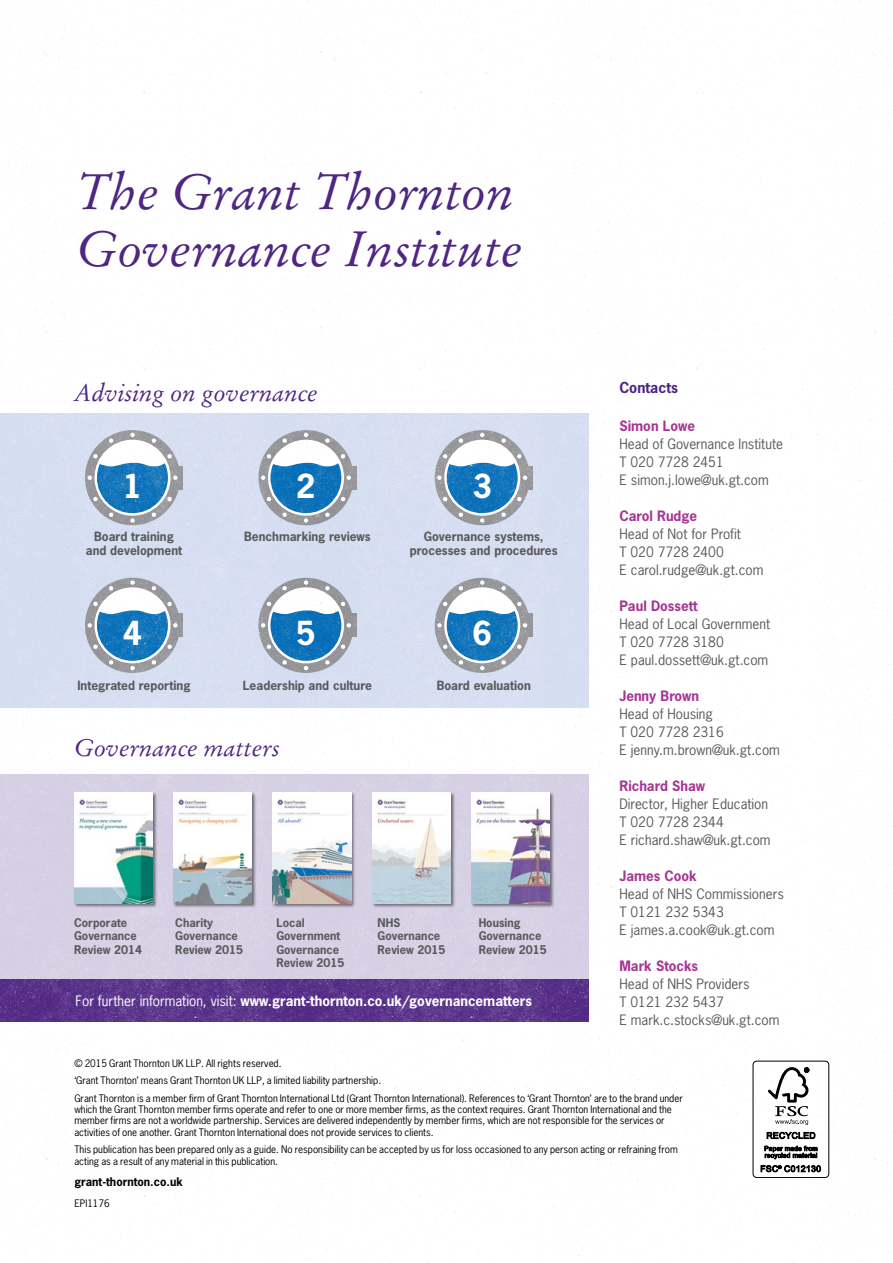
<style>
.page{position:relative;width:893px;height:1263px;background:#fff}
.page>*{position:absolute;margin:0;border:0;box-sizing:border-box;transform-origin:0 0}
.t1{font:italic 49.5px/57px "Stempel Garamond LT Std";color:#4f2683}
.t2{font:700 31.2px "News Gothic Std";color:#fff}
.t3{font:italic 24px "Stempel Garamond LT Std";color:#4f2683}
.t4{font:700 14.25px "News Gothic Std";color:#4f2683}
.t5{font:13.5px/18px "News Gothic Std";color:#58595b}
.t6{font:700 13.5px "News Gothic Std";color:#a63593}
.t7{font:700 13.5px "News Gothic Std";color:#fff}
.t8{font:700 12px/14.4px "News Gothic Std";color:#58595b;text-align:center}
.t9{font:700 11.25px/13.5px "News Gothic Std";color:#58595b}
.t10{font:700 11.25px "News Gothic Std";color:#000}
.t11{font:9.75px/11.2px "News Gothic Std";color:#000}
.s1{font-weight:400}
</style>
<div class="page">
<img style="left:0;top:0;width:891px;height:1263px">
<div style="left:753px;top:1061px;width:76px;height:117px;border:1px solid #000;border-radius:4px"></div>
<svg style="left:768px;top:1067px;width:41px;height:58px"></svg>
<svg style="left:767px;top:1132px;width:48px;height:7px"></svg>
<svg style="left:764px;top:1146px;width:53px;height:13px"></svg>
<svg style="left:761px;top:1165px;width:60px;height:7px"></svg>
<div style="left:73px;top:792px;width:84px;height:116px;background:#000;opacity:.5"></div>
<img style="left:74px;top:793px;width:78px;height:111px">
<div style="left:173px;top:792px;width:84px;height:116px;background:#000;opacity:.5"></div>
<img style="left:173px;top:793px;width:79px;height:111px">
<div style="left:371px;top:792px;width:84px;height:116px;background:#000;opacity:.5"></div>
<img style="left:372px;top:793px;width:78px;height:110px">
<div style="left:272px;top:792px;width:84px;height:116px;background:#000;opacity:.5"></div>
<img style="left:273px;top:793px;width:78px;height:111px">
<div style="left:471px;top:792px;width:84px;height:116px;background:#000;opacity:.5"></div>
<img style="left:471px;top:793px;width:79px;height:110px">
<h1 class="t1" style="left:77px;top:163px;width:448px">The Grant Thornton<br>Governance Institute</h1>
<h3 class="t3" style="left:74px;top:378px;width:245px">Advising on governance</h3>
<h2 class="t2" style="left:123px;top:465px;width:21px">1</h2>
<h2 class="t2" style="left:296px;top:465px;width:21px">2</h2>
<h2 class="t2" style="left:472px;top:465px;width:21px">3</h2>
<p class="t8" style="left:86px;top:529px;width:98px">Board training and development</p>
<p class="t8" style="left:244px;top:529px;width:128px">Benchmarking reviews</p>
<p class="t8" style="left:410px;top:529px;width:149px">Governance systems, processes and procedures</p>
<h2 class="t2" style="left:123px;top:613px;width:21px">4</h2>
<h2 class="t2" style="left:296px;top:613px;width:21px">5</h2>
<h2 class="t2" style="left:472px;top:613px;width:21px">6</h2>
<p class="t8" style="left:77px;top:678px;width:115px">Integrated reporting</p>
<p class="t8" style="left:243px;top:678px;width:131px">Leadership and culture</p>
<p class="t8" style="left:437px;top:678px;width:96px">Board evaluation</p>
<h3 class="t3" style="left:74px;top:733px;width:207px">Governance matters</h3>
<p class="t9" style="left:74px;top:916px;width:69px">Corporate<br>Governance<br>Review 2014</p>
<p class="t9" style="left:175px;top:916px;width:69px">Charity<br>Governance<br>Review 2015</p>
<p class="t9" style="left:276px;top:916px;width:69px">Local<br>Government<br>Governance<br>Review 2015</p>
<p class="t9" style="left:378px;top:916px;width:69px">NHS<br>Governance<br>Review 2015</p>
<p class="t9" style="left:479px;top:916px;width:69px">Housing<br>Governance<br>Review 2015</p>
<h3 class="t7" style="left:76px;top:991px;width:458px"><span class="s1">For further information, visit:</span> www.grant-thornton.co.uk/governancematters</h3>
<h3 class="t4" style="left:619px;top:379px;width:60px">Contacts</h3>
<h3 class="t6" style="left:619px;top:417px;width:77px">Simon Lowe</h3>
<h3 class="t5" style="left:619px;top:435px;width:165px">Head of Governance Institute<br>T 020 7728 2451<br>E simon.j.lowe@uk.gt.com</h3>
<h3 class="t6" style="left:619px;top:507px;width:79px">Carol Rudge</h3>
<h3 class="t5" style="left:619px;top:525px;width:145px">Head of Not for Profit<br>T 020 7728 2400<br>E carol.rudge@uk.gt.com</h3>
<h3 class="t6" style="left:619px;top:597px;width:80px">Paul Dossett</h3>
<h3 class="t5" style="left:619px;top:615px;width:152px">Head of Local Government<br>T 020 7728 3180<br>E paul.dossett@uk.gt.com</h3>
<h3 class="t6" style="left:619px;top:687px;width:81px">Jenny Brown</h3>
<h3 class="t5" style="left:619px;top:705px;width:162px">Head of Housing<br>T 020 7728 2316<br>E jenny.m.brown@uk.gt.com</h3>
<h3 class="t6" style="left:619px;top:777px;width:87px">Richard Shaw</h3>
<h3 class="t5" style="left:619px;top:795px;width:153px">Director, Higher Education<br>T 020 7728 2344<br>E richard.shaw@uk.gt.com</h3>
<h3 class="t6" style="left:619px;top:867px;width:79px">James Cook</h3>
<h3 class="t5" style="left:619px;top:885px;width:166px">Head of NHS Commissioners<br>T 0121 232 5343<br>E james.a.cook@uk.gt.com</h3>
<h3 class="t6" style="left:619px;top:957px;width:80px">Mark Stocks</h3>
<h3 class="t5" style="left:619px;top:975px;width:162px">Head of NHS Providers<br>T 0121 232 5437<br>E mark.c.stocks@uk.gt.com</h3>
<p class="t11" style="left:74px;top:1054px;width:610px;line-height:17.7px">© 2015 Grant Thornton UK LLP. All rights reserved.<br>‘Grant Thornton’ means Grant Thornton UK LLP, a limited liability partnership.<br>Grant Thornton is a member firm of Grant Thornton International Ltd (Grant Thornton International). References to ‘Grant Thornton’ are to the brand under</p>
<p class="t11" style="left:74px;top:1104px;width:599px">which the Grant Thornton member firms operate and refer to one or more member firms, as the context requires. Grant Thornton International and the member firms are not a worldwide partnership. Services are delivered independently by member firms, which are not responsible for the services or activities of one another. Grant Thornton International does not provide services to clients.</p>
<p class="t11" style="left:74px;top:1144px;width:605px">This publication has been prepared only as a guide. No responsibility can be accepted by us for loss occasioned to any person acting or refraining from acting as a result of any material in this publication.</p>
<p class="t10" style="left:74px;top:1174px;width:110px">grant-thornton.co.uk</p>
<p class="t11" style="left:74px;top:1197px;width:37px">EPI1176</p>
</div>
